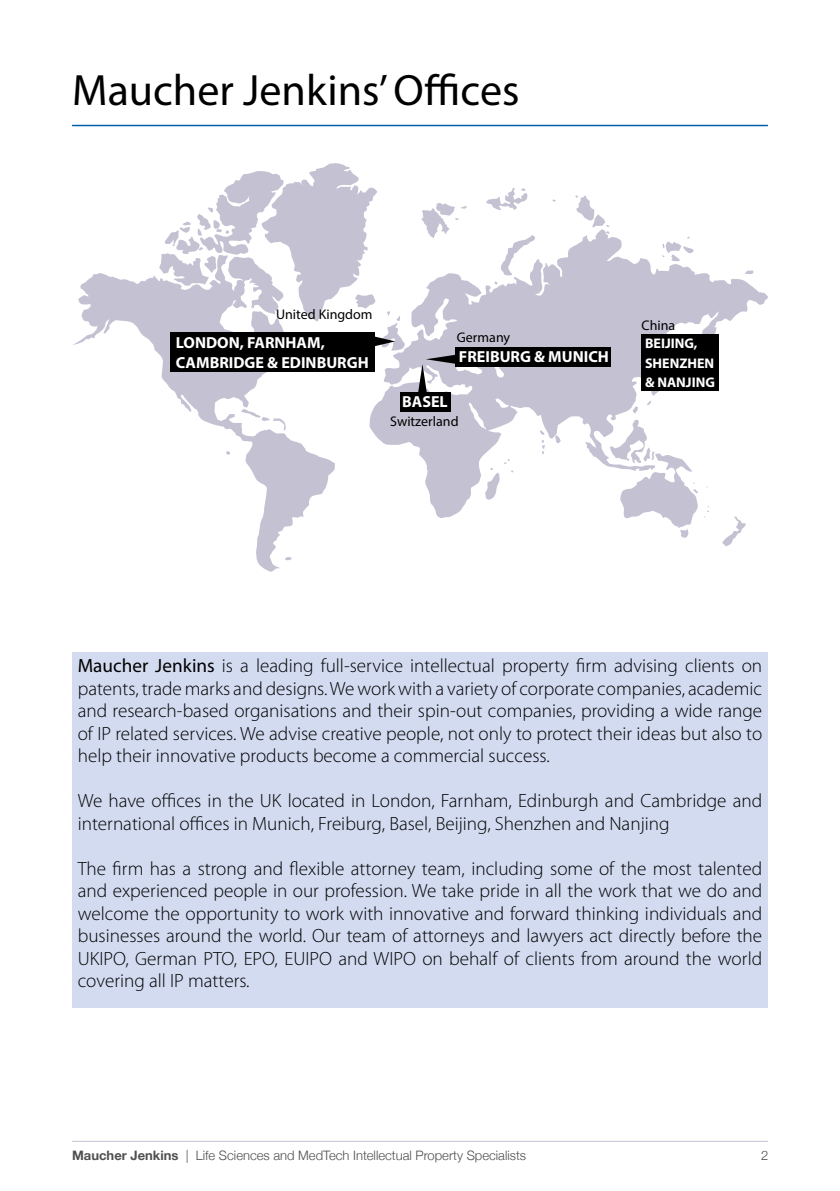
<style>
.page{position:relative;width:840px;height:1191px;background:#fff}
.page>*{position:absolute;margin:0;border:0;box-sizing:border-box;transform-origin:0 0}
.t1{font:44px "Myriad Pro";color:#000}
.t2{font:300 19.2px/22.6px "Myriad Pro";color:#000;text-align:justify}
.t3{font:700 16px/19.6px "Myriad Pro";color:#fff}
.t4{font:14px "Myriad Pro";color:#000}
.t5{font:700 14px/19.6px "Myriad Pro";color:#fff}
.t6{font:300 13px "Helvetica Neue";color:#504f4f}
.s1{font-weight:400}
.s2{font-weight:700}
</style>
<div class="page">
<hr style="left:72px;top:1141px;width:695px;height:1px;background:#c4c2d2">
<div style="left:72px;top:652px;width:695px;height:356px;background:#d2dbf0"></div>
<svg style="left:73px;top:163px;width:694px;height:409px"></svg>
<svg style="left:374px;top:335px;width:21px;height:12px"></svg>
<svg style="left:417px;top:354px;width:40px;height:41px"></svg>
<div style="left:170px;top:332px;width:204px;height:39px;background:#000"></div>
<div style="left:641px;top:335px;width:77px;height:56px;background:#000"></div>
<div style="left:455px;top:347px;width:155px;height:19px;background:#000"></div>
<div style="left:400px;top:392px;width:50px;height:19px;background:#000"></div>
<hr style="left:72px;top:125px;width:695px;height:1px;background:#005faa">
<h1 class="t1" style="left:72px;top:63px;width:448px">Maucher Jenkins’ Offices</h1>
<p class="t4" style="left:276px;top:305px;width:98px">United Kingdom</p>
<p class="t3" style="left:176px;top:333px;width:194px">LONDON, FARNHAM,<br>CAMBRIDGE &amp; EDINBURGH</p>
<p class="t4" style="left:456px;top:329px;width:55px">Germany</p>
<p class="t3" style="left:458px;top:346px;width:151px">FREIBURG &amp; MUNICH</p>
<p class="t3" style="left:402px;top:391px;width:47px">BASEL</p>
<p class="t4" style="left:390px;top:413px;width:70px">Switzerland</p>
<p class="t4" style="left:641px;top:316px;width:35px">China</p>
<p class="t5" style="left:644px;top:333px;width:71px">BEIJING,<br>SHENZHEN &amp; NANJING</p>
<p class="t2" style="left:78px;top:655px;width:685px"><span class="s1">Maucher Jenkins</span> is a leading full-service intellectual property firm advising clients on patents, trade marks and designs. We work with a variety of corporate companies, academic and research-based organisations and their spin-out companies, providing a wide range of IP related services. We advise creative people, not only to protect their ideas but also to help their innovative products become a commercial success.</p>
<p class="t2" style="left:78px;top:790px;width:685px">We have offices in the UK located in London, Farnham, Edinburgh and Cambridge and international offices in Munich, Freiburg, Basel, Beijing, Shenzhen and Nanjing</p>
<p class="t2" style="left:78px;top:857px;width:685px">The firm has a strong and flexible attorney team, including some of the most talented and experienced people in our profession. We take pride in all the work that we do and welcome the opportunity to work with innovative and forward thinking individuals and businesses around the world. Our team of attorneys and lawyers act directly before the UKIPO, German PTO, EPO, EUIPO and WIPO on behalf of clients from around the world covering all IP matters.</p>
<p class="t6" style="left:72px;top:1144px;width:455px"><span class="s2">Maucher Jenkins</span> | Life Sciences and MedTech Intellectual Property Specialists</p>
<p class="t6" style="left:760px;top:1144px;width:9px">2</p>
</div>
